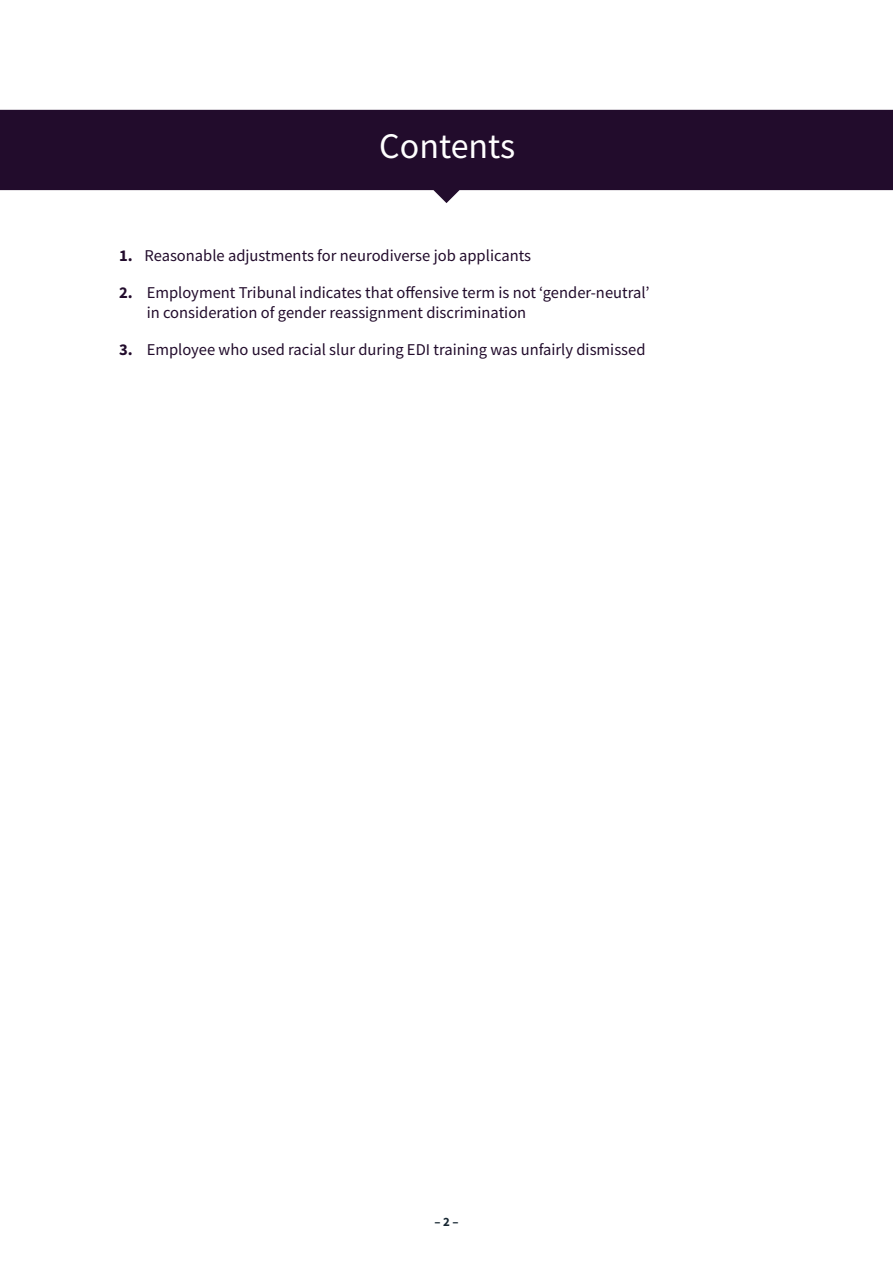
<style>
.page{position:relative;width:893px;height:1263px;background:#fff}
.page>*{position:absolute;margin:0;border:0;box-sizing:border-box;transform-origin:0 0}
.t1{font:36px "Source Sans Pro";color:#fff}
.t2{font:16.5px/19.8px "Source Sans Pro";color:#220c2c}
.t3{font:700 12.75px "Source Sans Pro";color:#172732}
.s1{font-weight:700}
</style>
<div class="page">
<svg style="left:0;top:110px;width:893px;height:93px;background:#402d48"></svg>
<h1 class="t1" style="left:379px;top:123px;width:137px">Contents</h1>
<p class="t2" style="left:119px;top:246px;width:413px"><span class="s1">1.</span> Reasonable adjustments for neurodiverse job applicants</p>
<p class="t2" style="left:147px;top:282px;width:504px;text-indent:-28px"><span class="s1">2.</span> Employment Tribunal indicates that offensive term is not ‘gender-neutral’ in consideration of gender reassignment discrimination</p>
<p class="t2" style="left:119px;top:339px;width:528px"><span class="s1">3.</span> Employee who used racial slur during EDI training was unfairly dismissed</p>
<p class="t3" style="left:434px;top:1213px;width:26px">– 2 –</p>
</div>
